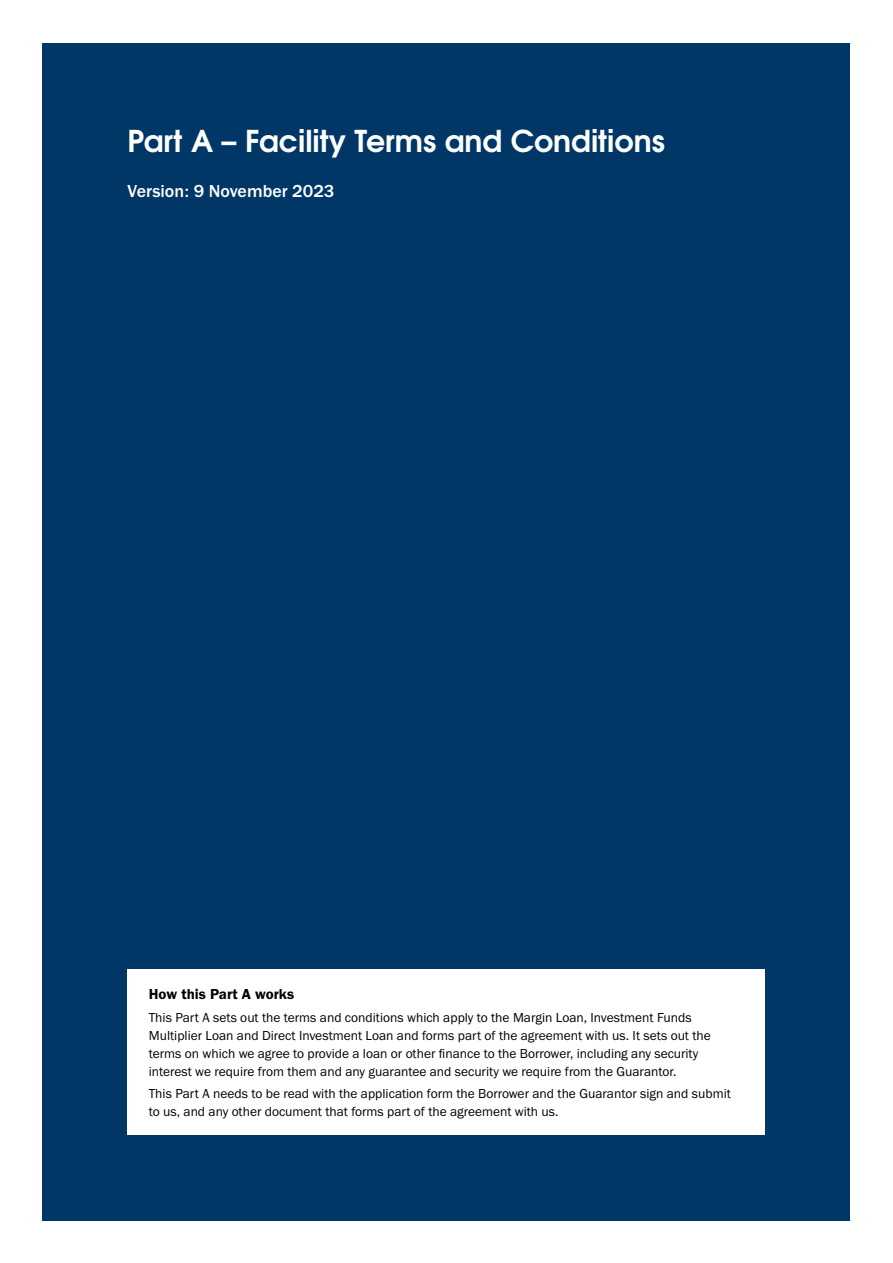
<style>
.page{position:relative;width:893px;height:1263px;background:#fff}
.page>*{position:absolute;margin:0;border:0;box-sizing:border-box;transform-origin:0 0}
.t1{font:700 30px "Te X Gyre Adventor";color:#fff}
.t2{font:500 18px "Franklin Gothic URW";color:#fff}
.t3{font:15px "Franklin Gothic URW Dem";color:#000}
.t4{font:13.5px/18px "Franklin Gothic URW Boo";color:#000}
</style>
<div class="page">
<div style="left:43px;top:43px;width:807px;height:1177px;background:#003767"></div>
<div style="left:128px;top:969px;width:637px;height:166px;background:#fff"></div>
<h1 class="t1" style="left:128px;top:115px;width:539px">Part A – Facility Terms and Conditions</h1>
<h2 class="t2" style="left:128px;top:180px;width:208px">Version: 9 November 2023</h2>
<p class="t3" style="left:149px;top:984px;width:147px">How this Part A works</p>
<p class="t4" style="left:149px;top:1008px;width:564px">This Part A sets out the terms and conditions which apply to the Margin Loan, Investment Funds Multiplier Loan and Direct Investment Loan and forms part of the agreement with us. It sets out the terms on which we agree to provide a loan or other finance to the Borrower, including any security interest we require from them and any guarantee and security we require from the Guarantor.</p>
<p class="t4" style="left:149px;top:1084px;width:584px">This Part A needs to be read with the application form the Borrower and the Guarantor sign and submit to us, and any other document that forms part of the agreement with us.</p>
</div>
